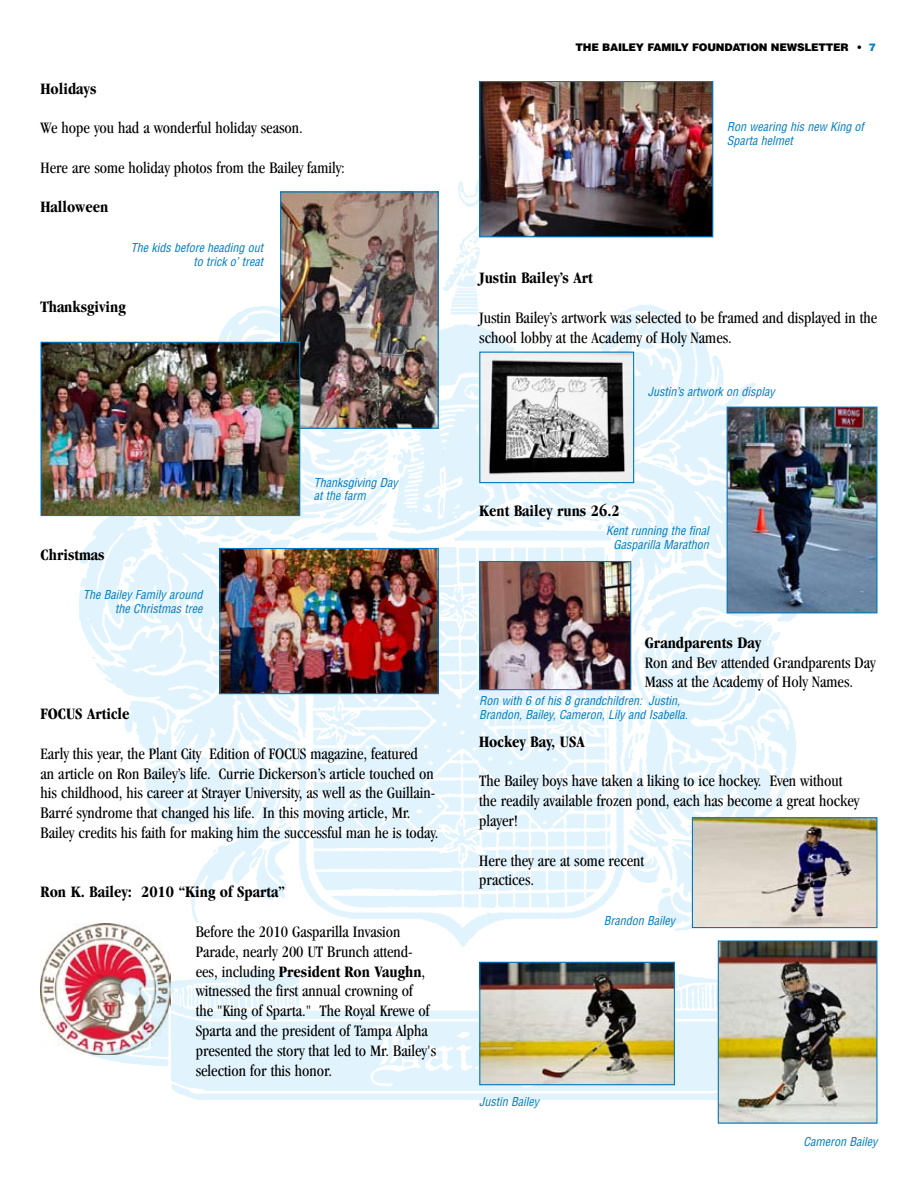
<style>
.page{position:relative;width:918px;height:1188px;background:#fff}
.page>*{position:absolute;margin:0;border:0;box-sizing:border-box;transform-origin:0 0}
.t1{font:condensed 16.5px/19.8px "Garamond";color:#000}
.t2{font:700 condensed 16.5px "Garamond";color:#000}
.t3{font:italic condensed 12px/13.5px "Helvetica";color:#007ac2;text-align:right}
.t4{font:900 10.5px "Helvetica";letter-spacing:-.025em;color:#000}
.s1{font-weight:700}
.s2{color:#007ac2}
</style>
<div class="page">
<img style="left:72px;top:135px;width:774px;height:972px">
<img style="left:282px;top:193px;width:155px;height:234px">
<div style="left:280px;top:191px;width:159px;height:238px;border:1px solid #0079c1"></div>
<img style="left:42px;top:344px;width:256px;height:170px">
<div style="left:40px;top:342px;width:260px;height:174px;border:1px solid #0079c1"></div>
<img style="left:221px;top:550px;width:216px;height:142px">
<div style="left:219px;top:548px;width:220px;height:146px;border:1px solid #0079c1"></div>
<img style="left:40px;top:924px;width:131px;height:130px">
<img style="left:481px;top:83px;width:230px;height:152px">
<div style="left:479px;top:81px;width:234px;height:156px;border:1px solid #0079c1"></div>
<img style="left:481px;top:354px;width:151px;height:127px">
<div style="left:479px;top:352px;width:155px;height:131px;border:1px solid #0079c1"></div>
<img style="left:729px;top:409px;width:147px;height:202px">
<div style="left:727px;top:407px;width:151px;height:206px;border:1px solid #0079c1"></div>
<img style="left:481px;top:563px;width:148px;height:125px">
<div style="left:479px;top:561px;width:152px;height:129px;border:1px solid #0079c1"></div>
<img style="left:694px;top:819px;width:182px;height:107px">
<div style="left:692px;top:817px;width:186px;height:111px;border:1px solid #0079c1"></div>
<img style="left:481px;top:964px;width:192px;height:119px">
<div style="left:479px;top:962px;width:196px;height:123px;border:1px solid #0079c1"></div>
<img style="left:720px;top:942px;width:156px;height:180px">
<div style="left:718px;top:940px;width:160px;height:184px;border:1px solid #0079c1"></div>
<p class="t2" style="left:40px;top:79px;width:57px">Holidays</p>
<p class="t1" style="left:40px;top:118px;width:264px">We hope you had a wonderful holiday season.</p>
<p class="t1" style="left:40px;top:158px;width:306px">Here are some holiday photos from the Bailey family:</p>
<p class="t2" style="left:40px;top:198px;width:69px">Halloween</p>
<p class="t3" style="left:131px;top:241px;width:134px">The kids before heading out to trick o’ treat</p>
<p class="t2" style="left:40px;top:298px;width:87px">Thanksgiving</p>
<p class="t2" style="left:40px;top:545px;width:66px">Christmas</p>
<p class="t3" style="left:83px;top:588px;width:121px">The Bailey Family around the Christmas tree</p>
<p class="t3" style="left:314px;top:476px;width:85px;text-align:left">Thanksgiving Day at the farm</p>
<p class="t2" style="left:40px;top:705px;width:90px">FOCUS Article</p>
<p class="t1" style="left:40px;top:743px;width:399px">Early this year, the Plant City Edition of FOCUS magazine, featured<br>an article on Ron Bailey’s life. Currie Dickerson’s article touched on his childhood, his career at Strayer University, as well as the Guillain-Barré syndrome that changed his life. In this moving article, Mr.<br>Bailey credits his faith for making him the successful man he is today.</p>
<p class="t2" style="left:40px;top:883px;width:246px">Ron K. Bailey: 2010 “King of Sparta”</p>
<p class="t1" style="left:196px;top:922px;width:242px">Before the 2010 Gasparilla Invasion Parade, nearly 200 UT Brunch attend&shy;ees, including <span class="s1">President Ron Vaughn</span>, witnessed the first annual crowning of<br>the "King of Sparta." The Royal Krewe of Sparta and the president of Tampa Alpha presented the story that led to Mr. Bailey's selection for this honor.</p>
<p class="t4" style="left:576px;top:40px;width:302px">THE BAILEY FAMILY FOUNDATION NEWSLETTER • <span class="s2">7</span></p>
<p class="t3" style="left:727px;top:120px;width:139px;text-align:left">Ron wearing his new King of<br>Sparta helmet</p>
<p class="t2" style="left:479px;top:269px;width:115px">Justin Bailey’s Art</p>
<p class="t1" style="left:479px;top:308px;width:399px">Justin Bailey’s artwork was selected to be framed and displayed in the school lobby at the Academy of Holy Names.</p>
<p class="t3" style="left:648px;top:385px;width:129px">Justin’s artwork on display</p>
<p class="t2" style="left:479px;top:501px;width:142px">Kent Bailey runs 26.2</p>
<p class="t3" style="left:606px;top:524px;width:104px">Kent running the final<br>Gasparilla Marathon</p>
<p class="t2" style="left:645px;top:633px;width:118px">Grandparents Day</p>
<p class="t1" style="left:645px;top:652px;width:232px">Ron and Bev attended Grandparents Day<br>Mass at the Academy of Holy Names.</p>
<p class="t3" style="left:479px;top:694px;width:210px;text-align:left">Ron with 6 of his 8 grandchildren: Justin,<br>Brandon, Bailey, Cameron, Lily and Isabella.</p>
<p class="t2" style="left:479px;top:732px;width:107px">Hockey Bay, USA</p>
<p class="t1" style="left:479px;top:771px;width:382px">The Bailey boys have taken a liking to ice hockey. Even without the readily available frozen pond, each has become a great hockey player!</p>
<p class="t1" style="left:479px;top:850px;width:166px">Here they are at some recent practices.</p>
<p class="t3" style="left:604px;top:914px;width:73px">Brandon Bailey</p>
<p class="t3" style="left:479px;top:1095px;width:61px">Justin Bailey</p>
<p class="t3" style="left:804px;top:1134px;width:75px">Cameron Bailey</p>
</div>
